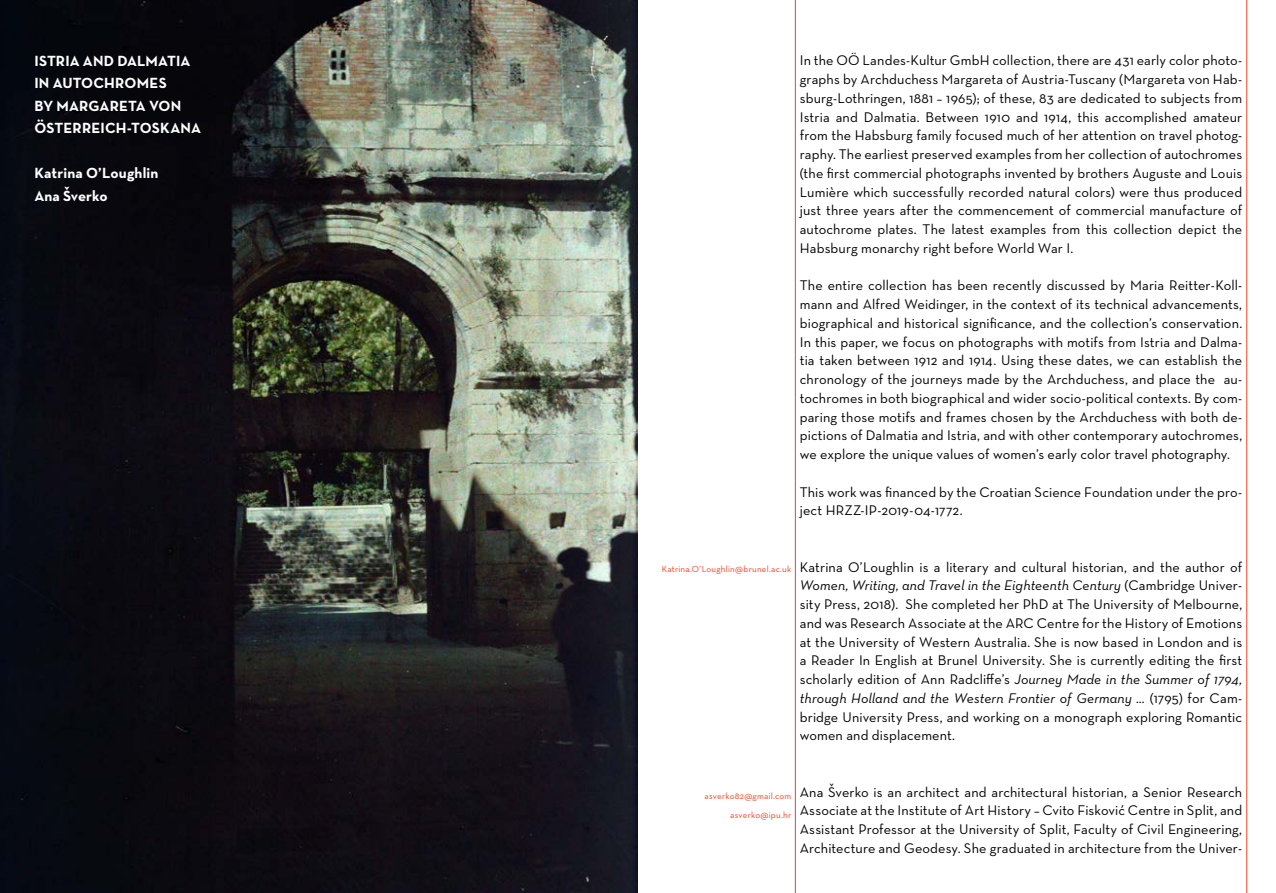
<style>
.page{position:relative;width:1276px;height:893px;background:#fff}
.page>*{position:absolute;margin:0;border:0;box-sizing:border-box;transform-origin:0 0}
.t1{font:700 15px/22.5px "Neutra Text CE";letter-spacing:.005em;color:#fff}
.t2{font:500 14.25px/18.8px "Neutra Text CE";letter-spacing:.01em;color:#000;text-align:justify}
.t3{font:500 9px/19.5px "Neutra Text CE";letter-spacing:.025em;color:#ef4123;text-align:right}
.s1{font-style:italic}
</style>
<div class="page">
<hr style="left:1246px;top:0;width:1px;height:893px;background:#ef4123">
<hr style="left:795px;top:0;width:1px;height:893px;background:#ef4123">
<img style="left:0;top:0;width:638px;height:893px">
<div style="left:0;top:0;width:487px;height:496px;background:#000;opacity:.75"></div>
<p class="t1" style="left:34px;top:49px;width:168px">ISTRIA AND DALMATIA<br>IN AUTOCHROMES<br>BY MARGARETA VON<br>ÖSTERREICH-TOSKANA</p>
<p class="t1" style="left:34px;top:162px;width:126px">Katrina O’Loughlin<br>Ana Šverko</p>
<p class="t2" style="left:800px;top:51px;width:444px">In the OÖ Landes-Kultur GmbH collection, there are 431 early color photo&shy;graphs by Archduchess Margareta of Austria-Tuscany (Margareta von Hab&shy;sburg-Lothringen, 1881 – 1965); of these, 83 are dedicated to subjects from Istria and Dalmatia. Between 1910 and 1914, this accomplished amateur from the Habsburg family focused much of her attention on travel photog&shy;raphy. The earliest preserved examples from her collection of autochromes (the first commercial photographs invented by brothers Auguste and Louis Lumière which successfully recorded natural colors) were thus produced just three years after the commencement of commercial manufacture of autochrome plates. The latest examples from this collection depict the Habsburg monarchy right before World War I.</p>
<p class="t2" style="left:800px;top:276px;width:444px">The entire collection has been recently discussed by Maria Reitter-Koll&shy;mann and Alfred Weidinger, in the context of its technical advancements, biographical and historical significance, and the collection’s conservation.<br>In this paper, we focus on photographs with motifs from Istria and Dalma&shy;tia taken between 1912 and 1914. Using these dates, we can establish the chronology of the journeys made by the Archduchess, and place the au&shy;tochromes in both biographical and wider socio-political contexts. By com&shy;paring those motifs and frames chosen by the Archduchess with both de&shy;pictions of Dalmatia and Istria, and with other contemporary autochromes, we explore the unique values of women’s early color travel photography.</p>
<p class="t2" style="left:800px;top:482px;width:444px">This work was financed by the Croatian Science Foundation under the pro&shy;ject HRZZ-IP-2019-04-1772.</p>
<p class="t3" style="left:662px;top:559px;width:131px">Katrina.O’Loughlin@brunel.ac.uk</p>
<p class="t3" style="left:704px;top:785px;width:88px">asverko82@gmail.com asverko@ipu.hr</p>
<p class="t2" style="left:800px;top:557px;width:444px">Katrina O’Loughlin is a literary and cultural historian, and the author of <span class="s1">Women, Writing, and Travel in the Eighteenth Century</span> (Cambridge Univer&shy;sity Press, 2018). She completed her PhD at The University of Melbourne, and was Research Associate at the ARC Centre for the History of Emotions at the University of Western Australia. She is now based in London and is a Reader In English at Brunel University. She is currently editing the first scholarly edition of Ann Radcliffe’s <span class="s1">Journey Made in the Summer of 1794, through Holland and the Western Frontier of Germany …</span> (1795) for Cam&shy;bridge University Press, and working on a monograph exploring Romantic women and displacement.</p>
<p class="t2" style="left:800px;top:782px;width:444px">Ana Šverko is an architect and architectural historian, a Senior Research Associate at the Institute of Art History – Cvito Fisković Centre in Split, and Assistant Professor at the University of Split, Faculty of Civil Engineering, Architecture and Geodesy. She graduated in architecture from the Univer-</p>
</div>
